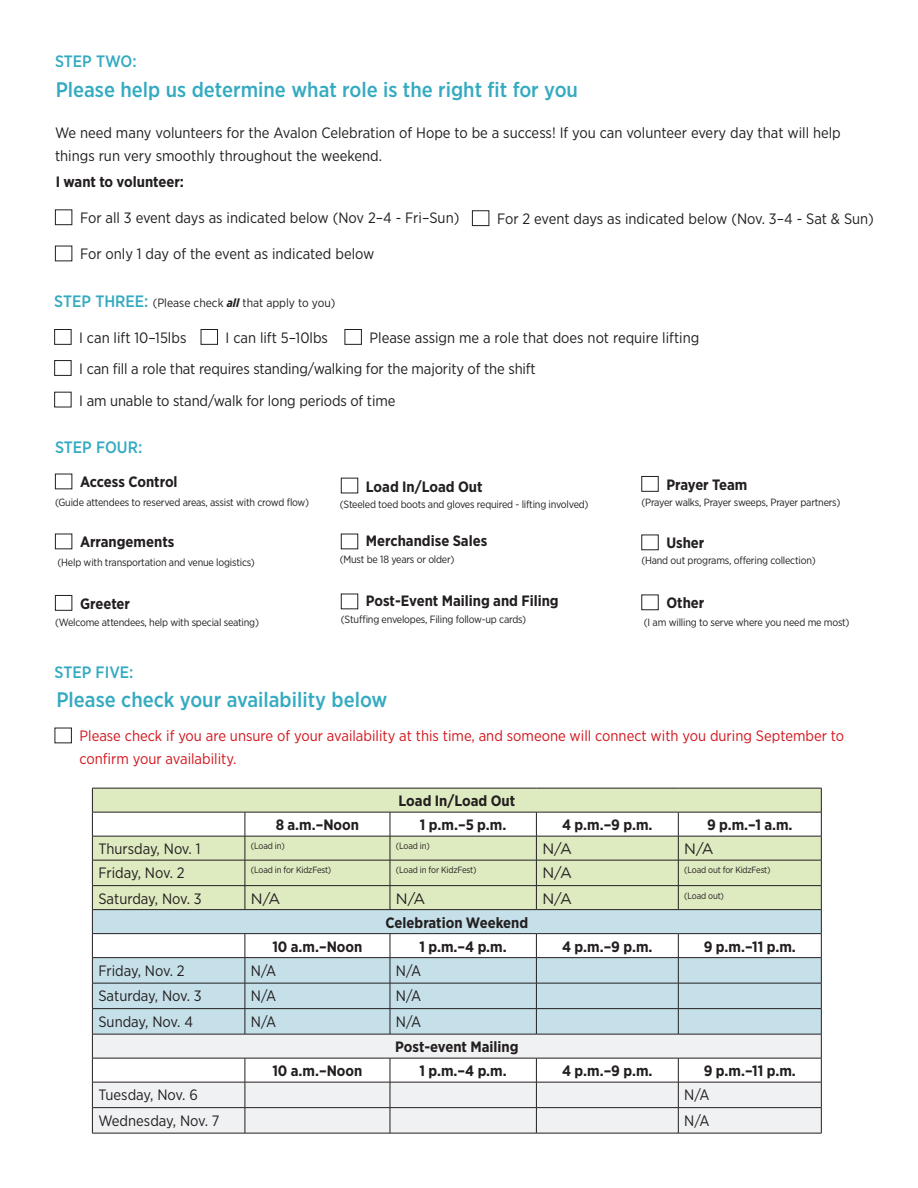
<style>
.page{position:relative;width:918px;height:1188px;background:#fff}
.page>*{position:absolute;margin:0;border:0;box-sizing:border-box;transform-origin:0 0}
.t1{font:500 21px "Gotham Narrow";color:#34aac1}
.t2{font:500 16.5px "Gotham Narrow";color:#34aac1}
.t3{font:15px/22.5px "Gotham Narrow";color:#231f20}
.t4{font:700 15px "Gotham Narrow";color:#231f20}
.t5{font:15px/22.5px "Gotham Narrow";color:#d2161e}
.t6{font:15px "Gotham";color:#231f20}
.t7{font:12px "Gotham Narrow";color:#231f20}
.t8{font:10.5px "Gotham Narrow";letter-spacing:-.02em;color:#231f20}
.t9{font:9px "Gotham Narrow";letter-spacing:-.02em;color:#231f20}
.s1{font-weight:500;font-size:16.5px;color:#34aac1}
.s2{font-weight:700;font-style:italic}
</style>
<div class="page">
<div style="left:54px;top:329px;width:18px;height:16px;border:1px solid #231f20"></div>
<div style="left:55px;top:728px;width:17px;height:15px;border:1px solid #231f20"></div>
<div style="left:55px;top:474px;width:17px;height:15px;border:1px solid #231f20"></div>
<div style="left:55px;top:534px;width:17px;height:15px;border:1px solid #231f20"></div>
<div style="left:55px;top:595px;width:17px;height:16px;border:1px solid #231f20"></div>
<div style="left:641px;top:476px;width:18px;height:16px;border:1px solid #231f20"></div>
<div style="left:341px;top:594px;width:17px;height:15px;border:1px solid #231f20"></div>
<div style="left:641px;top:595px;width:18px;height:15px;border:1px solid #231f20"></div>
<div style="left:201px;top:329px;width:17px;height:16px;border:1px solid #231f20"></div>
<div style="left:341px;top:534px;width:17px;height:15px;border:1px solid #231f20"></div>
<div style="left:341px;top:478px;width:17px;height:15px;border:1px solid #231f20"></div>
<div style="left:641px;top:535px;width:18px;height:15px;border:1px solid #231f20"></div>
<div style="left:345px;top:329px;width:17px;height:16px;border:1px solid #231f20"></div>
<div style="left:54px;top:360px;width:18px;height:16px;border:1px solid #231f20"></div>
<div style="left:54px;top:392px;width:18px;height:15px;border:1px solid #231f20"></div>
<hr style="left:92px;top:1133px;width:153px;height:1px;background:#231f20">
<hr style="left:245px;top:1133px;width:145px;height:1px;background:#231f20">
<hr style="left:390px;top:1133px;width:146px;height:1px;background:#231f20">
<hr style="left:536px;top:1133px;width:142px;height:1px;background:#231f20">
<hr style="left:678px;top:1133px;width:144px;height:1px;background:#231f20">
<svg style="left:92px;top:788px;width:730px;height:345px"></svg>
<hr style="left:92px;top:933px;width:153px;height:1px;background:#231f20">
<hr style="left:92px;top:1058px;width:153px;height:1px;background:#231f20">
<hr style="left:245px;top:933px;width:145px;height:1px;background:#231f20">
<hr style="left:245px;top:1058px;width:145px;height:1px;background:#231f20">
<hr style="left:390px;top:933px;width:146px;height:1px;background:#231f20">
<hr style="left:390px;top:1058px;width:146px;height:1px;background:#231f20">
<hr style="left:536px;top:933px;width:142px;height:1px;background:#231f20">
<hr style="left:536px;top:1058px;width:142px;height:1px;background:#231f20">
<hr style="left:678px;top:933px;width:144px;height:1px;background:#231f20">
<hr style="left:678px;top:1058px;width:144px;height:1px;background:#231f20">
<div style="left:472px;top:210px;width:17px;height:16px;border:1px solid #231f20"></div>
<div style="left:55px;top:209px;width:17px;height:16px;border:1px solid #231f20"></div>
<div style="left:55px;top:246px;width:17px;height:15px;border:1px solid #231f20"></div>
<p class="t2" style="left:55px;top:51px;width:83px">STEP TWO:</p>
<p class="t1" style="left:56px;top:76px;width:524px">Please help us determine what role is the right fit for you</p>
<p class="t3" style="left:55px;top:121px;width:787px">We need many volunteers for the Avalon Celebration of Hope to be a success! If you can volunteer every day that will help things run very smoothly throughout the weekend.</p>
<p class="t4" style="left:56px;top:172px;width:130px">I want to volunteer:</p>
<p class="t3" style="left:80px;top:206px;width:381px">For all 3 event days as indicated below (Nov 2–4 - Fri–Sun)</p>
<p class="t3" style="left:497px;top:207px;width:378px">For 2 event days as indicated below (Nov. 3–4 - Sat &amp; Sun)</p>
<p class="t3" style="left:80px;top:243px;width:296px">For only 1 day of the event as indicated below</p>
<p class="t7" style="left:54px;top:296px;width:283px"><span class="s1">STEP THREE:</span> (Please check <span class="s2">all</span> that apply to you)</p>
<p class="t3" style="left:79px;top:326px;width:109px">I can lift 10–15lbs</p>
<p class="t3" style="left:370px;top:326px;width:331px">Please assign me a role that does not require lifting</p>
<p class="t3" style="left:79px;top:357px;width:458px">I can fill a role that requires standing/walking for the majority of the shift</p>
<p class="t3" style="left:79px;top:389px;width:318px">I am unable to stand/walk for long periods of time</p>
<p class="t3" style="left:226px;top:326px;width:104px">I can lift 5–10lbs</p>
<p class="t2" style="left:55px;top:437px;width:89px">STEP FOUR:</p>
<p class="t4" style="left:80px;top:473px;width:99px">Access Control</p>
<p class="t4" style="left:366px;top:477px;width:118px">Load In/Load Out</p>
<p class="t4" style="left:666px;top:475px;width:83px">Prayer Team</p>
<p class="t8" style="left:55px;top:495px;width:256px">(Guide attendees to reserved areas, assist with crowd flow)</p>
<p class="t8" style="left:340px;top:498px;width:250px">(Steeled toed boots and gloves required - lifting involved)</p>
<p class="t8" style="left:641px;top:496px;width:201px">(Prayer walks, Prayer sweeps, Prayer partners)</p>
<p class="t4" style="left:80px;top:533px;width:96px">Arrangements</p>
<p class="t4" style="left:366px;top:531px;width:123px">Merchandise Sales</p>
<p class="t4" style="left:666px;top:533px;width:40px">Usher</p>
<p class="t8" style="left:58px;top:555px;width:199px">(Help with transportation and venue logistics)</p>
<p class="t8" style="left:340px;top:552px;width:116px">(Must be 18 years or older)</p>
<p class="t8" style="left:641px;top:554px;width:176px">(Hand out programs, offering collection)</p>
<p class="t4" style="left:80px;top:594px;width:52px">Greeter</p>
<p class="t4" style="left:366px;top:591px;width:194px">Post-Event Mailing and Filing</p>
<p class="t4" style="left:666px;top:593px;width:40px">Other</p>
<p class="t8" style="left:55px;top:616px;width:206px">(Welcome attendees, help with special seating)</p>
<p class="t8" style="left:341px;top:613px;width:187px">(Stuffing envelopes, Filing follow-up cards)</p>
<p class="t8" style="left:644px;top:616px;width:207px">(I am willing to serve where you need me most)</p>
<p class="t2" style="left:55px;top:661px;width:81px">STEP FIVE:</p>
<p class="t1" style="left:56px;top:687px;width:332px">Please check your availability below</p>
<p class="t5" style="left:80px;top:724px;width:766px">Please check if you are unsure of your availability at this time, and someone will connect with you during September to confirm your availability.</p>
<p class="t4" style="left:399px;top:791px;width:118px">Load In/Load Out</p>
<p class="t4" style="left:276px;top:815px;width:85px">8 a.m.–Noon</p>
<p class="t4" style="left:420px;top:815px;width:88px">1 p.m.–5 p.m.</p>
<p class="t4" style="left:562px;top:815px;width:92px">4 p.m.–9 p.m.</p>
<p class="t4" style="left:707px;top:815px;width:87px">9 p.m.–1 a.m.</p>
<p class="t3" style="left:98px;top:837px;width:104px">Thursday, Nov. 1</p>
<p class="t9" style="left:251px;top:841px;width:35px">(Load in)</p>
<p class="t9" style="left:396px;top:841px;width:35px">(Load in)</p>
<p class="t6" style="left:542px;top:839px;width:31px">N/A</p>
<p class="t6" style="left:684px;top:839px;width:31px">N/A</p>
<p class="t3" style="left:98px;top:861px;width:88px">Friday, Nov. 2</p>
<p class="t9" style="left:251px;top:865px;width:82px">(Load in for KidzFest)</p>
<p class="t9" style="left:396px;top:865px;width:82px">(Load in for KidzFest)</p>
<p class="t6" style="left:542px;top:863px;width:31px">N/A</p>
<p class="t9" style="left:684px;top:865px;width:88px">(Load out for KidzFest)</p>
<p class="t3" style="left:98px;top:887px;width:105px">Saturday, Nov. 3</p>
<p class="t6" style="left:251px;top:889px;width:31px">N/A</p>
<p class="t6" style="left:396px;top:889px;width:31px">N/A</p>
<p class="t6" style="left:542px;top:889px;width:31px">N/A</p>
<p class="t9" style="left:684px;top:890px;width:41px">(Load out)</p>
<p class="t4" style="left:386px;top:913px;width:144px">Celebration Weekend</p>
<p class="t4" style="left:272px;top:937px;width:92px">10 a.m.–Noon</p>
<p class="t4" style="left:420px;top:937px;width:89px">1 p.m.–4 p.m.</p>
<p class="t4" style="left:562px;top:937px;width:92px">4 p.m.–9 p.m.</p>
<p class="t4" style="left:704px;top:937px;width:94px">9 p.m.–11 p.m.</p>
<p class="t3" style="left:98px;top:959px;width:88px">Friday, Nov. 2</p>
<p class="t3" style="left:251px;top:959px;width:27px">N/A</p>
<p class="t3" style="left:396px;top:959px;width:27px">N/A</p>
<p class="t3" style="left:98px;top:984px;width:105px">Saturday, Nov. 3</p>
<p class="t3" style="left:251px;top:984px;width:27px">N/A</p>
<p class="t3" style="left:396px;top:984px;width:27px">N/A</p>
<p class="t3" style="left:98px;top:1010px;width:96px">Sunday, Nov. 4</p>
<p class="t3" style="left:251px;top:1010px;width:27px">N/A</p>
<p class="t3" style="left:396px;top:1010px;width:27px">N/A</p>
<p class="t4" style="left:395px;top:1037px;width:125px">Post-event Mailing</p>
<p class="t4" style="left:272px;top:1061px;width:92px">10 a.m.–Noon</p>
<p class="t4" style="left:420px;top:1061px;width:89px">1 p.m.–4 p.m.</p>
<p class="t4" style="left:562px;top:1061px;width:92px">4 p.m.–9 p.m.</p>
<p class="t4" style="left:704px;top:1061px;width:94px">9 p.m.–11 p.m.</p>
<p class="t3" style="left:98px;top:1083px;width:101px">Tuesday, Nov. 6</p>
<p class="t3" style="left:684px;top:1083px;width:27px">N/A</p>
<p class="t3" style="left:98px;top:1109px;width:123px">Wednesday, Nov. 7</p>
<p class="t3" style="left:684px;top:1109px;width:27px">N/A</p>
</div>
